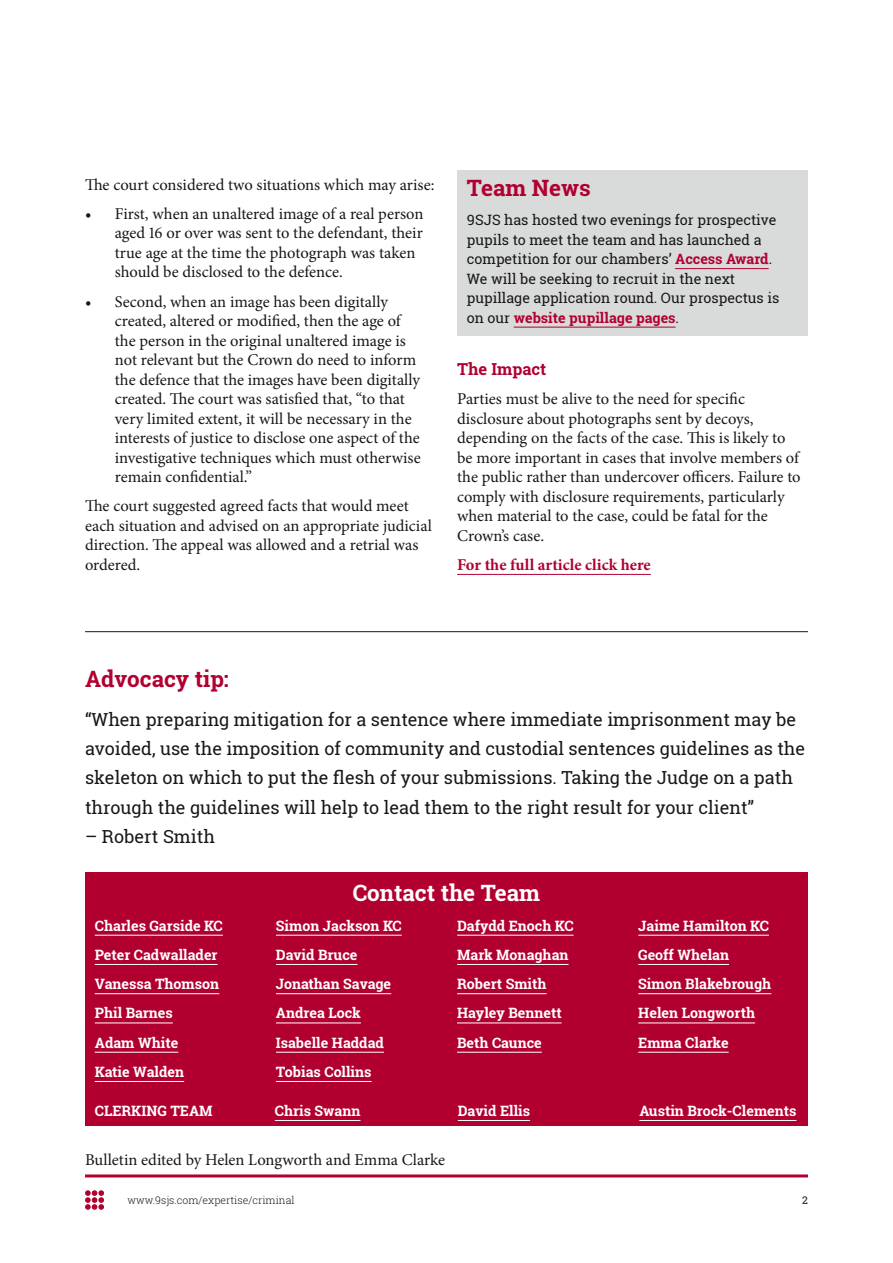
<style>
.page{position:relative;width:893px;height:1263px;background:#fff}
.page>*{position:absolute;margin:0;border:0;box-sizing:border-box;transform-origin:0 0}
.panel_head{font:700 22.5px "Roboto Slab";color:#b10030}
.panel_head-2{font:700 22.5px "Roboto Slab";color:#fff}
.panel{font:18px/29.2px "Roboto Slab";color:#181716}
.body{font:16.5px/19.5px "Minion Pro";color:#181716}
.body-2{font:700 16.5px "Minion Pro";color:#b10030}
.xhead{font:700 16.5px "Roboto Slab";color:#b10030}
.panel-2{font:700 14.25px "Roboto Slab";color:#fff}
.panel-3{font:14.25px/19.5px "Roboto Slab";color:#181716}
.t1{font:300 10.5px "Roboto Slab";color:#181716}
.t2{font:10.5px "Roboto Slab";color:#181716}
.s1{font-weight:700;color:#b10030}
</style>
<div class="page">
<hr style="left:85px;top:1174px;width:723px;height:3px;background:#b10030">
<svg style="left:85px;top:1190px;width:19px;height:20px"></svg>
<hr style="left:457px;top:574px;width:194px;height:1px;background:#b10030">
<div style="left:457px;top:170px;width:351px;height:166px;background:#d9dada"></div>
<hr style="left:675px;top:268px;width:94px;height:1px;background:#b10030">
<hr style="left:514px;top:327px;width:162px;height:1px;background:#b10030">
<div style="left:85px;top:872px;width:723px;height:254px;background:#b10030"></div>
<hr style="left:95px;top:935px;width:128px;height:1px;background:#fff">
<hr style="left:95px;top:964px;width:123px;height:1px;background:#fff">
<hr style="left:95px;top:993px;width:124px;height:1px;background:#fff">
<hr style="left:95px;top:1022px;width:78px;height:1px;background:#fff">
<hr style="left:95px;top:1052px;width:83px;height:1px;background:#fff">
<hr style="left:95px;top:1081px;width:89px;height:1px;background:#fff">
<hr style="left:276px;top:935px;width:126px;height:1px;background:#fff">
<hr style="left:276px;top:964px;width:82px;height:1px;background:#fff">
<hr style="left:276px;top:993px;width:115px;height:1px;background:#fff">
<hr style="left:276px;top:1022px;width:85px;height:1px;background:#fff">
<hr style="left:276px;top:1052px;width:108px;height:1px;background:#fff">
<hr style="left:276px;top:1081px;width:96px;height:1px;background:#fff">
<hr style="left:457px;top:935px;width:117px;height:1px;background:#fff">
<hr style="left:457px;top:964px;width:112px;height:1px;background:#fff">
<hr style="left:457px;top:993px;width:90px;height:1px;background:#fff">
<hr style="left:457px;top:1022px;width:105px;height:1px;background:#fff">
<hr style="left:457px;top:1052px;width:85px;height:1px;background:#fff">
<hr style="left:638px;top:935px;width:131px;height:1px;background:#fff">
<hr style="left:638px;top:964px;width:91px;height:1px;background:#fff">
<hr style="left:638px;top:993px;width:133px;height:1px;background:#fff">
<hr style="left:638px;top:1022px;width:117px;height:1px;background:#fff">
<hr style="left:638px;top:1052px;width:91px;height:1px;background:#fff">
<hr style="left:275px;top:1120px;width:85px;height:1px;background:#fff">
<hr style="left:458px;top:1120px;width:72px;height:1px;background:#fff">
<hr style="left:639px;top:1120px;width:157px;height:1px;background:#fff">
<hr style="left:85px;top:631px;width:723px;height:1px;background:#181716">
<p class="body" style="left:85px;top:175px;width:351px">The court considered two situations which may arise:</p>
<p class="body" style="left:115px;top:204px;width:310px;text-indent:-30px">• First, when an unaltered image of a real person aged 16 or over was sent to the defendant, their true age at the time the photograph was taken should be disclosed to the defence.</p>
<p class="body" style="left:115px;top:292px;width:307px;text-indent:-30px">• Second, when an image has been digitally created, altered or modified, then the age of the person in the original unaltered image is not relevant but the Crown do need to inform the defence that the images have been digitally created. The court was satisfied that, “to that very limited extent, it will be necessary in the interests of justice to disclose one aspect of the investigative techniques which must otherwise remain confidential.”</p>
<p class="body" style="left:85px;top:496px;width:348px">The court suggested agreed facts that would meet each situation and advised on an appropriate judicial direction. The appeal was allowed and a retrial was ordered.</p>
<p class="panel_head" style="left:467px;top:172px;width:125px">Team News</p>
<p class="panel-3" style="left:467px;top:210px;width:314px">9SJS has hosted two evenings for prospective pupils to meet the team and has launched a competition for our chambers’ <span class="s1">Access Award</span>.<br>We will be seeking to recruit in the next pupillage application round. Our prospectus is on our <span class="s1">website pupillage pages</span>.</p>
<p class="xhead" style="left:457px;top:358px;width:91px">The Impact</p>
<p class="body" style="left:457px;top:389px;width:345px">Parties must be alive to the need for specific disclosure about photographs sent by decoys, depending on the facts of the case. This is likely to be more important in cases that involve members of the public rather than undercover officers. Failure to comply with disclosure requirements, particularly when material to the case, could be fatal for the Crown’s case.</p>
<p class="body-2" style="left:457px;top:553px;width:195px">For the full article click here</p>
<p class="panel_head" style="left:85px;top:663px;width:145px">Advocacy tip:</p>
<p class="panel" style="left:85px;top:704px;width:722px">“When preparing mitigation for a sentence where immediate imprisonment may be avoided, use the imposition of community and custodial sentences guidelines as the skeleton on which to put the flesh of your submissions. Taking the Judge on a path through the guidelines will help to lead them to the right result for your client”</p>
<p class="panel" style="left:85px;top:821px;width:132px">– Robert Smith</p>
<p class="panel-2" style="left:95px;top:916px;width:130px">Charles Garside KC</p>
<p class="panel-2" style="left:95px;top:945px;width:124px">Peter Cadwallader</p>
<p class="panel-2" style="left:95px;top:974px;width:126px">Vanessa Thomson</p>
<p class="panel-2" style="left:95px;top:1003px;width:80px">Phil Barnes</p>
<p class="panel-2" style="left:95px;top:1033px;width:85px">Adam White</p>
<p class="panel-2" style="left:95px;top:1062px;width:91px">Katie Walden</p>
<p class="panel_head-2" style="left:353px;top:878px;width:189px">Contact the Team</p>
<p class="panel-2" style="left:276px;top:916px;width:127px">Simon Jackson KC</p>
<p class="panel-2" style="left:276px;top:945px;width:83px">David Bruce</p>
<p class="panel-2" style="left:276px;top:974px;width:117px">Jonathan Savage</p>
<p class="panel-2" style="left:276px;top:1003px;width:86px">Andrea Lock</p>
<p class="panel-2" style="left:276px;top:1033px;width:109px">Isabelle Haddad</p>
<p class="panel-2" style="left:276px;top:1062px;width:97px">Tobias Collins</p>
<p class="panel-2" style="left:457px;top:916px;width:118px">Dafydd Enoch KC</p>
<p class="panel-2" style="left:457px;top:945px;width:113px">Mark Monaghan</p>
<p class="panel-2" style="left:457px;top:974px;width:91px">Robert Smith</p>
<p class="panel-2" style="left:457px;top:1003px;width:106px">Hayley Bennett</p>
<p class="panel-2" style="left:457px;top:1033px;width:86px">Beth Caunce</p>
<p class="panel-2" style="left:638px;top:916px;width:132px">Jaime Hamilton KC</p>
<p class="panel-2" style="left:638px;top:945px;width:92px">Geoff Whelan</p>
<p class="panel-2" style="left:638px;top:974px;width:135px">Simon Blakebrough</p>
<p class="panel-2" style="left:638px;top:1003px;width:118px">Helen Longworth</p>
<p class="panel-2" style="left:638px;top:1033px;width:92px">Emma Clarke</p>
<p class="panel-2" style="left:95px;top:1101px;width:119px">CLERKING TEAM</p>
<p class="panel-2" style="left:275px;top:1101px;width:87px">Chris Swann</p>
<p class="panel-2" style="left:458px;top:1101px;width:74px">David Ellis</p>
<p class="panel-2" style="left:639px;top:1101px;width:159px">Austin Brock-Clements</p>
<p class="body" style="left:85px;top:1150px;width:362px">Bulletin edited by Helen Longworth and Emma Clarke</p>
<p class="t1" style="left:128px;top:1193px;width:169px">www.9sjs.com/expertise/criminal</p>
<p class="t2" style="left:802px;top:1193px;width:7px">2</p>
</div>
